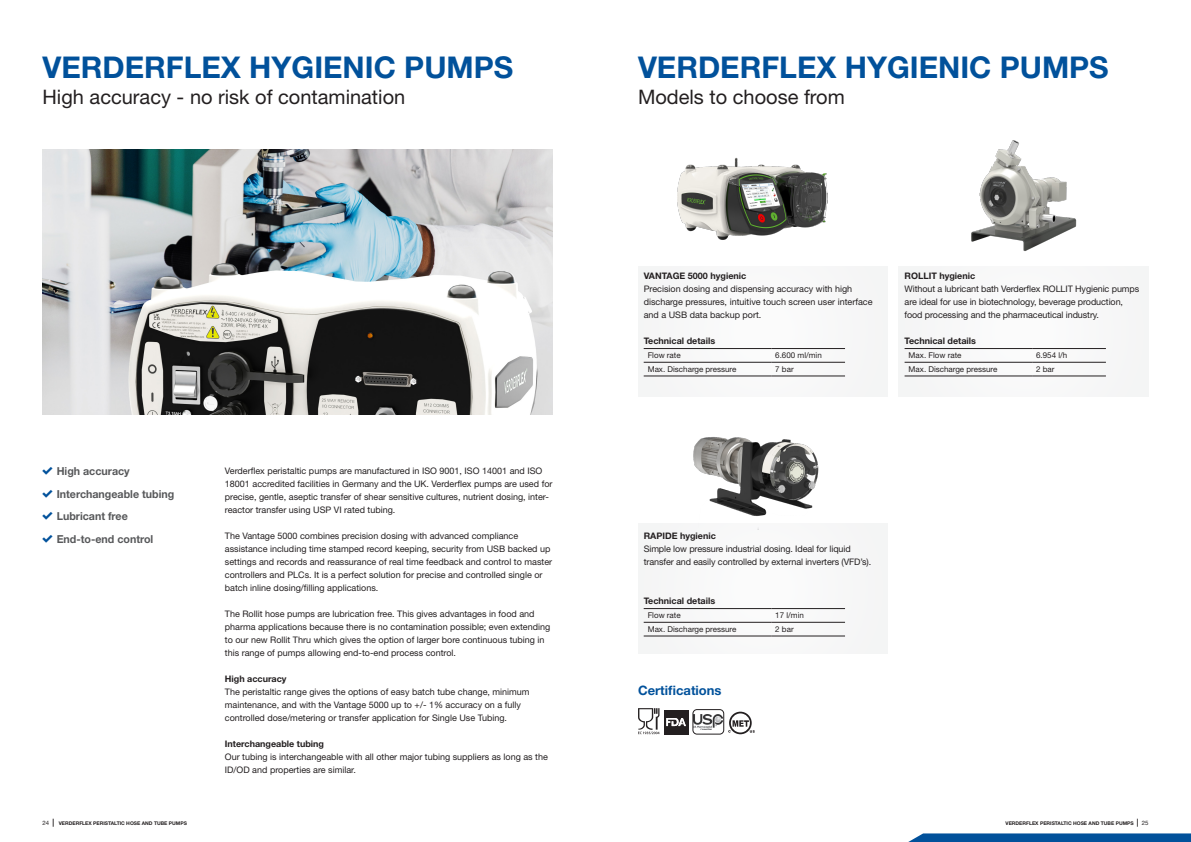
<style>
.page{position:relative;width:1191px;height:842px;background:#fff}
.page>*{position:absolute;margin:0;border:0;box-sizing:border-box;transform-origin:0 0}
._01_Headline{font:700 30px "Helvetica Neue LT Std";color:#01519b}
.t1{font:20px "Helvetica Neue LT Std";color:#231f20}
._07_Headline_small{font:700 13px "Helvetica Neue LT Std";color:#01519b}
.t2{font:700 11px "Helvetica Neue LT Std";color:#57585a}
.Body_new{font:9px/13px "Helvetica Neue LT Std";color:#231f20}
.Intro{font:9px/13px "Helvetica Neue LT Std";color:#231f20}
._05_Subhead{font:9px/13px "Helvetica Neue LT Std";letter-spacing:-.01em;color:#231f20}
._05_Subhead-2{font:700 9px "Helvetica Neue LT Std";color:#231f20}
.Subhead{font:700 9px "Helvetica Neue LT Std";color:#231f20}
.table-body-text{font:8px "Helvetica Neue LT Std";color:#231f20}
.t3{font:700 5px "Helvetica Neue LT Std";color:#231f20}
.s1{font-weight:400;font-size:6px}
.s2{font-size:8px}
</style>
<div class="page">
<svg style="left:638px;top:708px;width:21px;height:26px"></svg>
<div style="left:664px;top:710px;width:24px;height:24px;background:#231f20"></div>
<svg style="left:666px;top:718px;width:20px;height:8px"></svg>
<img style="left:695px;top:714px;width:27px;height:15px">
<div style="left:693px;top:709px;width:31px;height:25px;border:1px solid #231f20;border-radius:4px"></div>
<svg style="left:728px;top:712px;width:26px;height:22px"></svg>
<svg style="left:908px;top:833px;width:283px;height:9px;background:#145ea2"></svg>
<img style="left:43px;top:149px;width:510px;height:265px">
<div style="left:638px;top:266px;width:249px;height:130px;background:#f7f8f8"></div>
<hr style="left:643px;top:348px;width:128px;height:1px;background:#231f20">
<hr style="left:771px;top:348px;width:74px;height:1px;background:#231f20">
<hr style="left:643px;top:362px;width:128px;height:1px;background:#231f20">
<hr style="left:771px;top:362px;width:74px;height:1px;background:#231f20">
<hr style="left:643px;top:376px;width:128px;height:1px;background:#231f20">
<hr style="left:771px;top:376px;width:74px;height:1px;background:#231f20">
<div style="left:638px;top:524px;width:249px;height:130px;background:#f7f8f8"></div>
<hr style="left:643px;top:608px;width:128px;height:1px;background:#231f20">
<hr style="left:771px;top:608px;width:74px;height:1px;background:#231f20">
<hr style="left:643px;top:622px;width:128px;height:1px;background:#231f20">
<hr style="left:771px;top:622px;width:74px;height:1px;background:#231f20">
<hr style="left:643px;top:636px;width:128px;height:1px;background:#231f20">
<hr style="left:771px;top:636px;width:74px;height:1px;background:#231f20">
<div style="left:899px;top:266px;width:249px;height:130px;background:#f7f8f8"></div>
<hr style="left:904px;top:348px;width:128px;height:1px;background:#231f20">
<hr style="left:1032px;top:348px;width:74px;height:1px;background:#231f20">
<hr style="left:904px;top:362px;width:128px;height:1px;background:#231f20">
<hr style="left:1032px;top:362px;width:74px;height:1px;background:#231f20">
<hr style="left:904px;top:376px;width:128px;height:1px;background:#231f20">
<hr style="left:1032px;top:376px;width:74px;height:1px;background:#231f20">
<img style="left:693px;top:437px;width:126px;height:92px">
<img style="left:971px;top:140px;width:106px;height:111px">
<img style="left:677px;top:157px;width:151px;height:83px">
<p class="_01_Headline" style="left:43px;top:49px;width:472px">VERDERFLEX HYGIENIC PUMPS</p>
<p class="t1" style="left:43px;top:85px;width:364px">High accuracy - no risk of contamination</p>
<p class="t2" style="left:57px;top:465px;width:75px">High accuracy</p>
<p class="t2" style="left:57px;top:487px;width:119px">Interchangeable tubing</p>
<p class="t2" style="left:57px;top:510px;width:73px">Lubricant free</p>
<p class="t2" style="left:57px;top:532px;width:98px">End-to-end control</p>
<p class="Intro" style="left:225px;top:465px;width:329px">Verderflex peristaltic pumps are manufactured in ISO 9001, ISO 14001 and ISO 18001 accredited facilities in Germany and the UK. Verderflex pumps are used for precise, gentle, aseptic transfer of shear sensitive cultures, nutrient dosing, inter&shy;reactor transfer using USP VI rated tubing.</p>
<p class="Body_new" style="left:225px;top:530px;width:329px">The Vantage 5000 combines precision dosing with advanced compliance assistance including time stamped record keeping, security from USB backed up settings and records and reassurance of real time feedback and control to master controllers and PLCs. It is a perfect solution for precise and controlled single or batch inline dosing/filling applications.</p>
<p class="Body_new" style="left:225px;top:608px;width:327px">The Rollit hose pumps are lubrication free. This gives advantages in food and pharma applications because there is no contamination possible; even extending to our new Rollit Thru which gives the option of larger bore continuous tubing in this range of pumps allowing end-to-end process control.</p>
<p class="_05_Subhead-2" style="left:225px;top:674px;width:63px">High accuracy</p>
<p class="Intro" style="left:225px;top:686px;width:306px">The peristaltic range gives the options of easy batch tube change, minimum maintenance, and with the Vantage 5000 up to +/- 1% accuracy on a fully controlled dose/metering or transfer application for Single Use Tubing.</p>
<p class="_05_Subhead-2" style="left:225px;top:739px;width:101px">Interchangeable tubing</p>
<p class="Intro" style="left:225px;top:751px;width:324px">Our tubing is interchangeable with all other major tubing suppliers as long as the<br>ID/OD and properties are similar.</p>
<p class="_01_Headline" style="left:638px;top:49px;width:472px">VERDERFLEX HYGIENIC PUMPS</p>
<p class="t1" style="left:638px;top:85px;width:208px">Models to choose from</p>
<p class="_05_Subhead-2" style="left:643px;top:271px;width:104px">VANTAGE 5000 hygienic</p>
<p class="_05_Subhead" style="left:643px;top:283px;width:230px">Precision dosing and dispensing accuracy with high discharge pressures, intuitive touch screen user interface and a USB data backup port.</p>
<p class="Subhead" style="left:643px;top:336px;width:73px">Technical details</p>
<p class="table-body-text" style="left:647px;top:351px;width:35px">Flow rate</p>
<p class="table-body-text" style="left:775px;top:351px;width:48px">6.600 ml/min</p>
<p class="table-body-text" style="left:647px;top:364px;width:90px">Max. Discharge pressure</p>
<p class="table-body-text" style="left:775px;top:364px;width:20px">7 bar</p>
<p class="_05_Subhead-2" style="left:904px;top:271px;width:72px">ROLLIT hygienic</p>
<p class="_05_Subhead" style="left:904px;top:283px;width:236px">Without a lubricant bath Verderflex ROLLIT Hygienic pumps are ideal for use in biotechnology, beverage production, food processing and the pharmaceutical industry.</p>
<p class="Subhead" style="left:904px;top:336px;width:73px">Technical details</p>
<p class="table-body-text" style="left:908px;top:351px;width:54px">Max. Flow rate</p>
<p class="table-body-text" style="left:1036px;top:351px;width:33px">6.954 l/h</p>
<p class="table-body-text" style="left:908px;top:364px;width:90px">Max. Discharge pressure</p>
<p class="table-body-text" style="left:1036px;top:364px;width:20px">2 bar</p>
<p class="_05_Subhead-2" style="left:643px;top:531px;width:74px">RAPIDE hygienic</p>
<p class="Body_new" style="left:643px;top:543px;width:229px">Simple low pressure industrial dosing. Ideal for liquid transfer and easily controlled by external inverters (VFD’s).</p>
<p class="Subhead" style="left:643px;top:596px;width:73px">Technical details</p>
<p class="table-body-text" style="left:647px;top:611px;width:35px">Flow rate</p>
<p class="table-body-text" style="left:775px;top:611px;width:30px">17 l/min</p>
<p class="table-body-text" style="left:647px;top:624px;width:90px">Max. Discharge pressure</p>
<p class="table-body-text" style="left:775px;top:624px;width:20px">2 bar</p>
<p class="_07_Headline_small" style="left:638px;top:683px;width:85px">Certifications</p>
<p class="t3" style="left:43px;top:820px;width:146px"><span class="s1">24</span> <span class="s2">|</span> VERDERFLEX PERISTALTIC HOSE AND TUBE PUMPS</p>
<p class="t3" style="left:1005px;top:820px;width:144px">VERDERFLEX PERISTALTIC HOSE AND TUBE PUMPS <span class="s2">|</span> <span class="s1">25</span></p>
</div>
